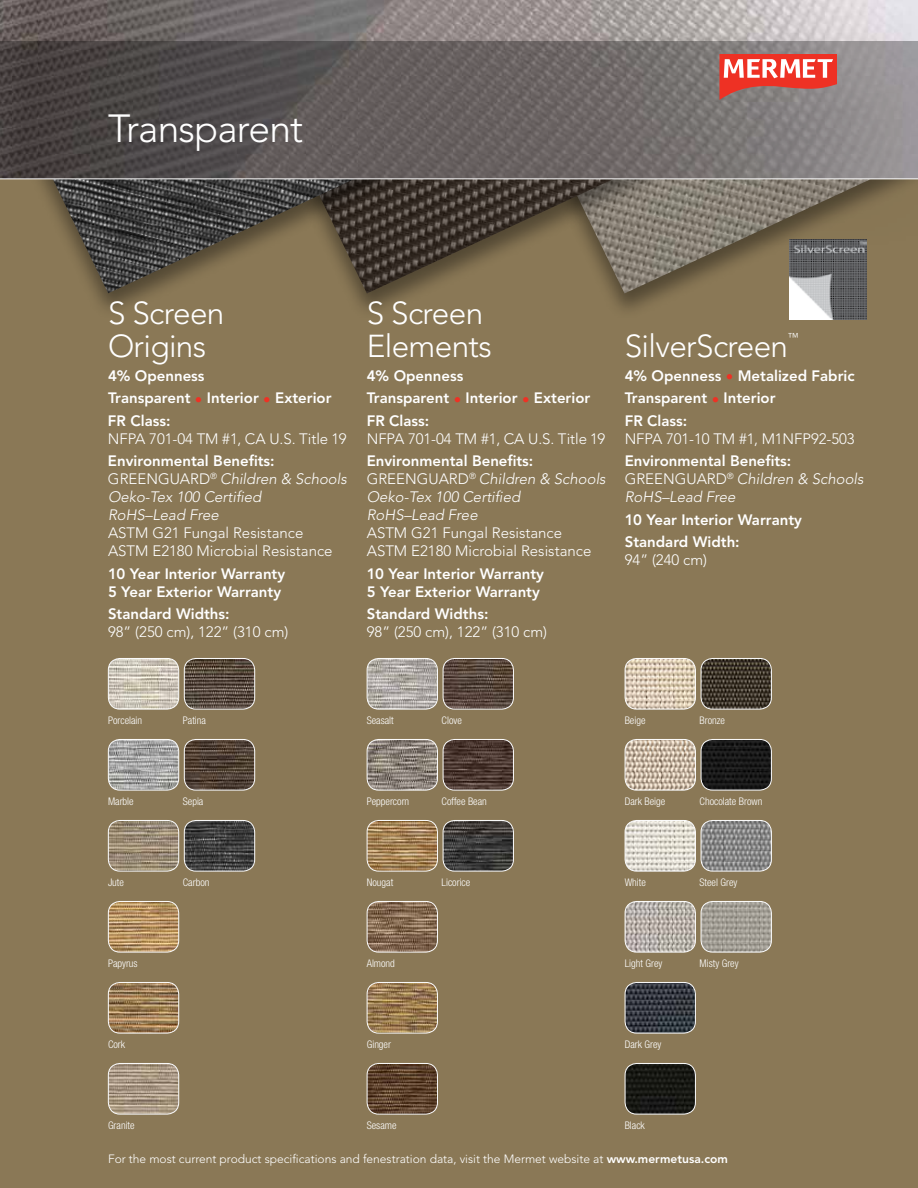
<style>
.page{position:relative;width:918px;height:1188px;background:#fff}
.page>*{position:absolute;margin:0;border:0;box-sizing:border-box;transform-origin:0 0}
.t1{font:300 39px "Avenir LT Std";letter-spacing:-.02em;color:#fff}
.t2{font:300 31.5px/33px "Avenir LT Std";letter-spacing:-.02em;color:#fff}
.t3{font:800 15px/22.5px "Avenir LT Std";color:#fff}
.t4{font:300 15px/18px "Avenir LT Std";color:#fff}
.t5{font:italic 300 15px/18px "Avenir LT Std";color:#fff}
.t6{font:300 12px "Avenir LT Std";color:#fff}
.t7{font:300 11.4px "Avenir LT Std";color:#fff}
.t8{font:300 condensed 10.5px "Helvetica Neue LT Std";color:#fff}
.s1{color:#ee3124}
.s2{font-weight:800;font-style:normal}
.s3{font-style:normal}
.s4{font-weight:800}
</style>
<div class="page">
<div style="left:0;top:167px;width:918px;height:1021px;background:#8a7856"></div>
<div style="left:257px;top:0;width:507px;height:318px;background:#000;opacity:.4"></div>
<img style="left:506px;top:179px;width:248px;height:114px">
<div style="left:0;top:0;width:506px;height:318px;background:#000;opacity:.4"></div>
<img style="left:14px;top:179px;width:481px;height:114px">
<img style="left:0;top:0;width:644px;height:41px">
<img style="left:625px;top:658px;width:70px;height:51px">
<div style="left:625px;top:658px;width:71px;height:51px;border:1px solid #fff;border-radius:12px"></div>
<img style="left:701px;top:658px;width:70px;height:51px">
<div style="left:701px;top:658px;width:71px;height:51px;border:1px solid #fff;border-radius:12px"></div>
<img style="left:625px;top:739px;width:70px;height:51px">
<div style="left:625px;top:739px;width:71px;height:51px;border:1px solid #fff;border-radius:12px"></div>
<img style="left:701px;top:739px;width:70px;height:51px">
<div style="left:701px;top:739px;width:71px;height:51px;border:1px solid #fff;border-radius:12px"></div>
<img style="left:625px;top:820px;width:70px;height:51px">
<div style="left:625px;top:820px;width:71px;height:51px;border:1px solid #fff;border-radius:12px"></div>
<img style="left:701px;top:820px;width:70px;height:51px">
<div style="left:701px;top:820px;width:71px;height:51px;border:1px solid #fff;border-radius:12px"></div>
<img style="left:625px;top:901px;width:70px;height:51px">
<div style="left:625px;top:901px;width:71px;height:51px;border:1px solid #fff;border-radius:12px"></div>
<img style="left:701px;top:901px;width:70px;height:51px">
<div style="left:701px;top:901px;width:71px;height:51px;border:1px solid #fff;border-radius:12px"></div>
<img style="left:625px;top:982px;width:70px;height:51px">
<div style="left:625px;top:982px;width:71px;height:51px;border:1px solid #fff;border-radius:12px"></div>
<img style="left:625px;top:1063px;width:70px;height:51px">
<div style="left:625px;top:1063px;width:71px;height:51px;border:1px solid #fff;border-radius:12px"></div>
<img style="left:108px;top:658px;width:71px;height:51px">
<div style="left:108px;top:658px;width:71px;height:51px;border:1px solid #fff;border-radius:12px"></div>
<img style="left:184px;top:658px;width:71px;height:51px">
<div style="left:184px;top:658px;width:71px;height:51px;border:1px solid #fff;border-radius:12px"></div>
<img style="left:108px;top:739px;width:71px;height:51px">
<div style="left:108px;top:739px;width:71px;height:51px;border:1px solid #fff;border-radius:12px"></div>
<img style="left:184px;top:739px;width:71px;height:51px">
<div style="left:184px;top:739px;width:71px;height:51px;border:1px solid #fff;border-radius:12px"></div>
<img style="left:108px;top:820px;width:71px;height:51px">
<div style="left:108px;top:820px;width:71px;height:51px;border:1px solid #fff;border-radius:12px"></div>
<img style="left:184px;top:820px;width:71px;height:51px">
<div style="left:184px;top:820px;width:71px;height:51px;border:1px solid #fff;border-radius:12px"></div>
<img style="left:108px;top:901px;width:71px;height:51px">
<div style="left:108px;top:901px;width:71px;height:51px;border:1px solid #fff;border-radius:12px"></div>
<img style="left:108px;top:982px;width:71px;height:51px">
<div style="left:108px;top:982px;width:71px;height:51px;border:1px solid #fff;border-radius:12px"></div>
<img style="left:108px;top:1063px;width:71px;height:51px">
<div style="left:108px;top:1063px;width:71px;height:51px;border:1px solid #fff;border-radius:12px"></div>
<img style="left:367px;top:658px;width:70px;height:51px">
<div style="left:367px;top:658px;width:71px;height:51px;border:1px solid #fff;border-radius:12px"></div>
<img style="left:443px;top:658px;width:70px;height:51px">
<div style="left:443px;top:658px;width:71px;height:51px;border:1px solid #fff;border-radius:12px"></div>
<img style="left:367px;top:739px;width:70px;height:51px">
<div style="left:367px;top:739px;width:71px;height:51px;border:1px solid #fff;border-radius:12px"></div>
<img style="left:443px;top:739px;width:70px;height:51px">
<div style="left:443px;top:739px;width:71px;height:51px;border:1px solid #fff;border-radius:12px"></div>
<img style="left:367px;top:820px;width:70px;height:51px">
<div style="left:367px;top:820px;width:71px;height:51px;border:1px solid #fff;border-radius:12px"></div>
<img style="left:443px;top:820px;width:70px;height:51px">
<div style="left:443px;top:820px;width:71px;height:51px;border:1px solid #fff;border-radius:12px"></div>
<img style="left:367px;top:901px;width:70px;height:51px">
<div style="left:367px;top:901px;width:71px;height:51px;border:1px solid #fff;border-radius:12px"></div>
<img style="left:367px;top:982px;width:70px;height:51px">
<div style="left:367px;top:982px;width:71px;height:51px;border:1px solid #fff;border-radius:12px"></div>
<img style="left:367px;top:1063px;width:70px;height:51px">
<div style="left:367px;top:1063px;width:71px;height:51px;border:1px solid #fff;border-radius:12px"></div>
<svg style="left:0;top:41px;width:644px;height:137px;background:#5b5555"></svg>
<div style="left:644px;top:0;width:274px;height:253px;background:#000;opacity:.35"></div>
<svg style="left:719px;top:54px;width:118px;height:46px;background:#d76d65"></svg>
<hr style="left:0;top:178px;width:918px;height:1px;background:#fff">
<img style="left:790px;top:240px;width:76px;height:79px">
<h1 class="t1" style="left:108px;top:105px;width:197px">Transparent</h1>
<h2 class="t2" style="left:108px;top:297px;width:118px">S Screen<br>Origins</h2>
<p class="t3" style="left:108px;top:364px;width:225px">4% Openness<br>Transparent <span class="s1">•</span> Interior <span class="s1">•</span> Exterior<br>FR Class:</p>
<p class="t4" style="left:108px;top:430px;width:240px">NFPA 701-04 TM #1, CA U.S. Title 19</p>
<p class="t5" style="left:108px;top:452px;width:240px"><span class="s2">Environmental Benefits:<br></span><span class="s3">GREENGUARD</span><sup>®</sup> Children &amp; Schools<br>Oeko-Tex 100 Certified<br>RoHS–Lead Free</p>
<p class="t4" style="left:108px;top:524px;width:226px">ASTM G21 Fungal Resistance<br>ASTM E2180 Microbial Resistance</p>
<p class="t3" style="left:108px;top:565px;width:179px;line-height:18px">10 Year Interior Warranty<br>5 Year Exterior Warranty</p>
<p class="t3" style="left:108px;top:603px;width:123px">Standard Widths:</p>
<p class="t4" style="left:108px;top:623px;width:182px">98” (250 cm), 122” (310 cm)</p>
<h2 class="t2" style="left:367px;top:297px;width:127px">S Screen<br>Elements</h2>
<p class="t3" style="left:367px;top:364px;width:225px">4% Openness<br>Transparent <span class="s1">•</span> Interior <span class="s1">•</span> Exterior<br>FR Class:</p>
<p class="t4" style="left:367px;top:430px;width:240px">NFPA 701-04 TM #1, CA U.S. Title 19</p>
<p class="t5" style="left:367px;top:452px;width:240px"><span class="s2">Environmental Benefits:<br></span><span class="s3">GREENGUARD</span><sup>®</sup> Children &amp; Schools<br>Oeko-Tex 100 Certified<br>RoHS–Lead Free</p>
<p class="t4" style="left:367px;top:524px;width:226px">ASTM G21 Fungal Resistance<br>ASTM E2180 Microbial Resistance</p>
<p class="t3" style="left:367px;top:565px;width:179px;line-height:18px">10 Year Interior Warranty<br>5 Year Exterior Warranty</p>
<p class="t3" style="left:367px;top:603px;width:123px">Standard Widths:</p>
<p class="t4" style="left:367px;top:623px;width:182px">98” (250 cm), 122” (310 cm)</p>
<h2 class="t2" style="left:625px;top:330px;width:165px">SilverScreen</h2>
<p class="t7" style="left:788px;top:331px;width:13px">™</p>
<p class="t3" style="left:625px;top:364px;width:232px">4% Openness <span class="s1">•</span> Metalized Fabric<br>Transparent <span class="s1">•</span> Interior<br>FR Class:</p>
<p class="t4" style="left:625px;top:430px;width:231px">NFPA 701-10 TM #1, M1NFP92-503</p>
<p class="t5" style="left:625px;top:452px;width:240px"><span class="s2">Environmental Benefits:<br></span><span class="s3">GREENGUARD</span><sup>®</sup> Children &amp; Schools<br>RoHS–Lead Free</p>
<p class="t3" style="left:625px;top:508px;width:179px">10 Year Interior Warranty<br>Standard Width:</p>
<p class="t4" style="left:625px;top:551px;width:84px">94” (240 cm)</p>
<p class="t8" style="left:108px;top:715px;width:36px">Porcelain</p>
<p class="t8" style="left:183px;top:715px;width:25px">Patina</p>
<p class="t8" style="left:367px;top:715px;width:29px">Seasalt</p>
<p class="t8" style="left:442px;top:715px;width:22px">Clove</p>
<p class="t8" style="left:625px;top:715px;width:22px">Beige</p>
<p class="t8" style="left:700px;top:715px;width:27px">Bronze</p>
<p class="t8" style="left:108px;top:796px;width:27px">Marble</p>
<p class="t8" style="left:183px;top:796px;width:22px">Sepia</p>
<p class="t8" style="left:367px;top:796px;width:44px">Peppercorn</p>
<p class="t8" style="left:442px;top:796px;width:47px">Coffee Bean</p>
<p class="t8" style="left:625px;top:796px;width:42px">Dark Beige</p>
<p class="t8" style="left:700px;top:796px;width:64px">Chocolate Brown</p>
<p class="t8" style="left:108px;top:877px;width:17px">Jute</p>
<p class="t8" style="left:183px;top:877px;width:28px">Carbon</p>
<p class="t8" style="left:367px;top:877px;width:28px">Nougat</p>
<p class="t8" style="left:442px;top:877px;width:30px">Licorice</p>
<p class="t8" style="left:625px;top:877px;width:23px">White</p>
<p class="t8" style="left:700px;top:877px;width:39px">Steel Grey</p>
<p class="t8" style="left:108px;top:957px;width:31px">Papyrus</p>
<p class="t8" style="left:367px;top:957px;width:30px">Almond</p>
<p class="t8" style="left:625px;top:957px;width:39px">Light Grey</p>
<p class="t8" style="left:700px;top:957px;width:41px">Misty Grey</p>
<p class="t8" style="left:108px;top:1038px;width:19px">Cork</p>
<p class="t8" style="left:367px;top:1038px;width:26px">Ginger</p>
<p class="t8" style="left:625px;top:1038px;width:38px">Dark Grey</p>
<p class="t8" style="left:108px;top:1119px;width:28px">Granite</p>
<p class="t8" style="left:367px;top:1119px;width:31px">Sesame</p>
<p class="t8" style="left:625px;top:1119px;width:22px">Black</p>
<p class="t6" style="left:108px;top:1152px;width:621px">For the most current product specifications and fenestration data, visit the Mermet website at <span class="s4">www.mermetusa.com</span></p>
</div>
